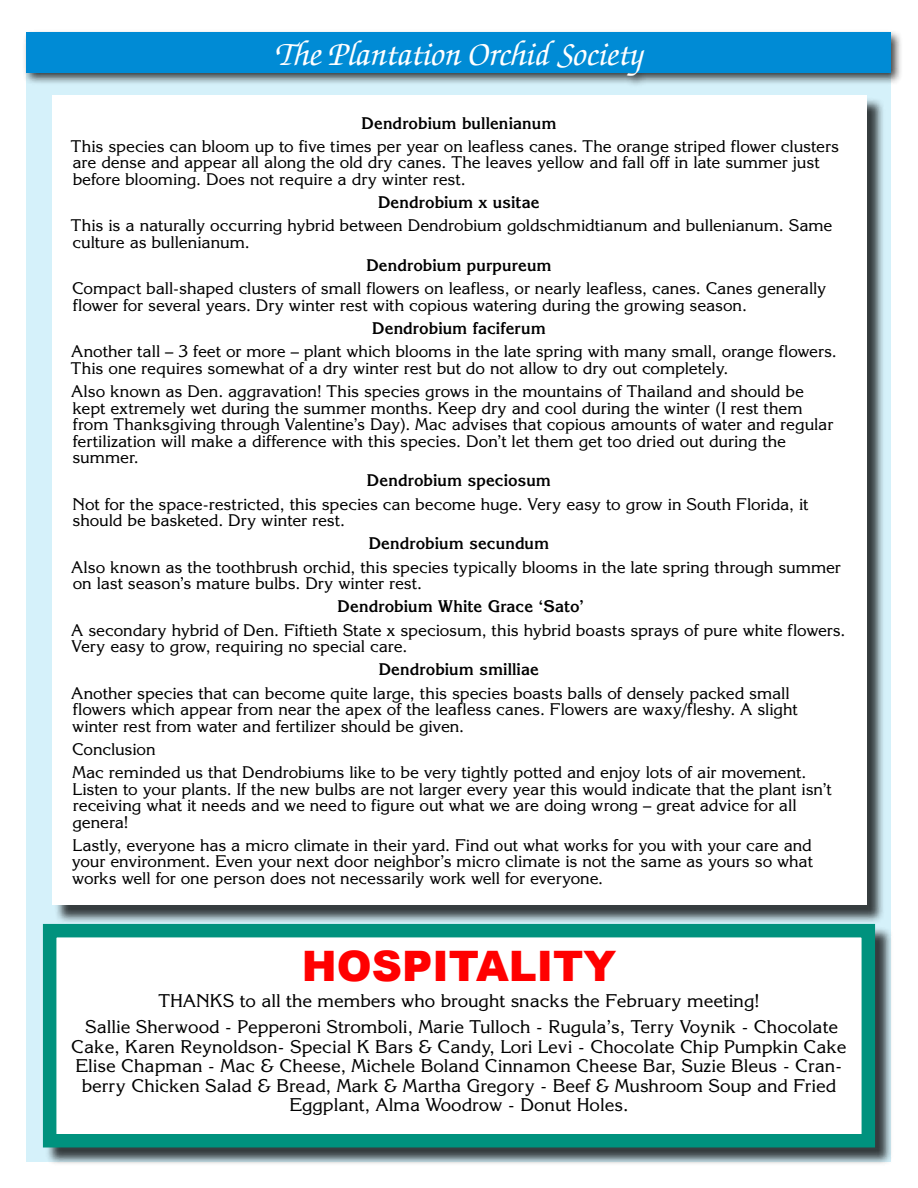
<style>
.page{position:relative;width:918px;height:1188px;background:#fff}
.page>*{position:absolute;margin:0;border:0;box-sizing:border-box;transform-origin:0 0}
.t1{font:900 42px "Arial";color:#f00}
.t2{font:italic 500 34.5px "Zapf Chancery";color:#fff}
.t3{font:18px/19.5px "Korinna";color:#000;text-align:center}
.t4{font:16.5px/16.5px "Korinna";letter-spacing:-.005em;color:#000}
.t5{font:700 16.5px "Korinna";color:#000}
</style>
<div class="page">
<div style="left:26px;top:33px;width:864px;height:1128px;background:#d5f1fa"></div>
<div style="left:22px;top:29px;width:881px;height:59px;background:#000;opacity:.75"></div>
<div style="left:26px;top:33px;width:864px;height:40px;background:#008bd5"></div>
<div style="left:54px;top:97px;width:831px;height:827px;background:#000;opacity:.75"></div>
<div style="left:52px;top:95px;width:814px;height:810px;background:#fff"></div>
<div style="left:45px;top:926px;width:849px;height:240px;background:#000;opacity:.75"></div>
<div style="left:50px;top:931px;width:818px;height:210px;background:#fff"></div>
<div style="left:43px;top:924px;width:832px;height:224px;border:14px solid #00927e"></div>
<h2 class="t2" style="left:275px;top:36px;width:369px">The Plantation Orchid Society</h2>
<p class="t5" style="left:362px;top:112px;width:196px">Dendrobium bullenianum</p>
<p class="t4" style="left:71px;top:138px;width:769px">This species can bloom up to five times per year on leafless canes. The orange striped flower clusters are dense and appear all along the old dry canes. The leaves yellow and fall off in late summer just before blooming. Does not require a dry winter rest.</p>
<p class="t5" style="left:378px;top:192px;width:163px">Dendrobium x usitae</p>
<p class="t4" style="left:71px;top:217px;width:763px">This is a naturally occurring hybrid between Dendrobium goldschmidtianum and bullenianum. Same culture as bullenianum.</p>
<p class="t5" style="left:366px;top:255px;width:187px">Dendrobium purpureum</p>
<p class="t4" style="left:72px;top:280px;width:756px">Compact ball-shaped clusters of small flowers on leafless, or nearly leafless, canes. Canes generally flower for several years. Dry winter rest with copious watering during the growing season.</p>
<p class="t5" style="left:372px;top:318px;width:175px">Dendrobium faciferum</p>
<p class="t4" style="left:71px;top:343px;width:767px">Another tall – 3 feet or more – plant which blooms in the late spring with many small, orange flowers.<br>This one requires somewhat of a dry winter rest but do not allow to dry out completely.</p>
<p class="t4" style="left:71px;top:383px;width:764px">Also known as Den. aggravation! This species grows in the mountains of Thailand and should be kept extremely wet during the summer months. Keep dry and cool during the winter (I rest them from Thanksgiving through Valentine’s Day). Mac advises that copious amounts of water and regular fertilization will make a difference with this species. Don’t let them get too dried out during the summer.</p>
<p class="t5" style="left:367px;top:470px;width:186px">Dendrobium speciosum</p>
<p class="t4" style="left:73px;top:495px;width:737px">Not for the space-restricted, this species can become huge. Very easy to grow in South Florida, it should be basketed. Dry winter rest.</p>
<p class="t5" style="left:369px;top:533px;width:182px">Dendrobium secundum</p>
<p class="t4" style="left:71px;top:558px;width:771px">Also known as the toothbrush orchid, this species typically blooms in the late spring through summer on last season’s mature bulbs. Dry winter rest.</p>
<p class="t5" style="left:338px;top:596px;width:248px">Dendrobium White Grace ‘Sato’</p>
<p class="t4" style="left:71px;top:621px;width:776px">A secondary hybrid of Den. Fiftieth State x speciosum, this hybrid boasts sprays of pure white flowers.<br>Very easy to grow, requiring no special care.</p>
<p class="t5" style="left:379px;top:659px;width:162px">Dendrobium smilliae</p>
<p class="t4" style="left:71px;top:684px;width:728px">Another species that can become quite large, this species boasts balls of densely packed small flowers which appear from near the apex of the leafless canes. Flowers are waxy/fleshy. A slight winter rest from water and fertilizer should be given.</p>
<p class="t4" style="left:72px;top:737px;width:736px;line-height:23.2px">Conclusion<br>Mac reminded us that Dendrobiums like to be very tightly potted and enjoy lots of air movement.</p>
<p class="t4" style="left:73px;top:780px;width:761px">Listen to your plants. If the new bulbs are not larger every year this would indicate that the plant isn’t receiving what it needs and we need to figure out what we are doing wrong – great advice for all genera!</p>
<p class="t4" style="left:72px;top:837px;width:743px;text-align:justify">Lastly, everyone has a micro climate in their yard. Find out what works for you with your care and your environment. Even your next door neighbor’s micro climate is not the same as yours so what works well for one person does not necessarily work well for everyone.</p>
<h1 class="t1" style="left:302px;top:936px;width:316px">HOSPITALITY</h1>
<p class="t3" style="left:85px;top:988px;width:754px;line-height:26.2px">THANKS to all the members who brought snacks the February meeting!<br>Sallie Sherwood - Pepperoni Stromboli, Marie Tulloch - Rugula’s, Terry Voynik - Chocolate</p>
<p class="t3" style="left:71px;top:1037px;width:777px">Cake, Karen Reynoldson- Special K Bars &amp; Candy, Lori Levi - Chocolate Chip Pumpkin Cake Elise Chapman - Mac &amp; Cheese, Michele Boland Cinnamon Cheese Bar, Suzie Bleus - Cran&shy;berry Chicken Salad &amp; Bread, Mark &amp; Martha Gregory - Beef &amp; Mushroom Soup and Fried Eggplant, Alma Woodrow - Donut Holes.</p>
</div>
